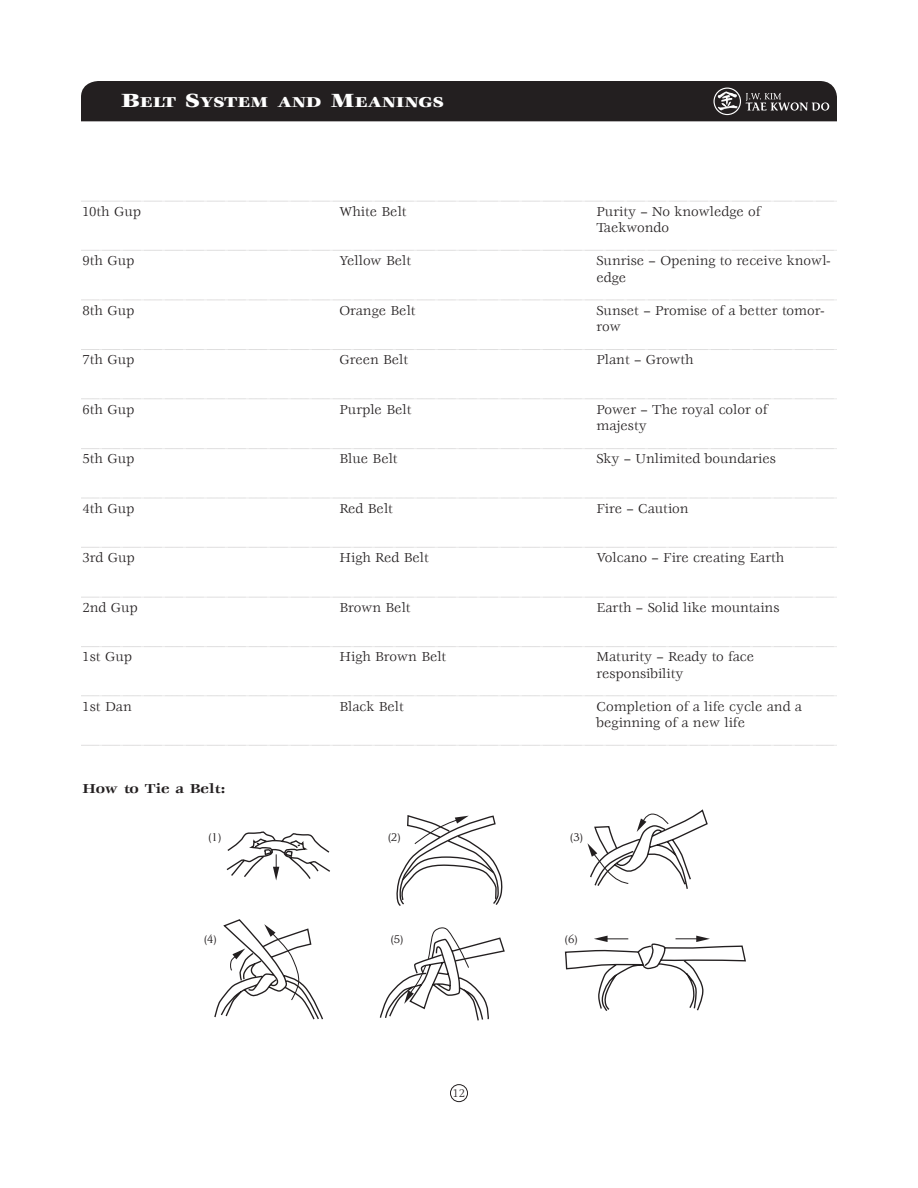
<style>
.page{position:relative;width:918px;height:1188px;background:#fff}
.page>*{position:absolute;margin:0;border:0;box-sizing:border-box;transform-origin:0 0}
.t1{font:900 15.75px "Veljovic Std";color:#fff;scale:1.2 1}
.t2{font:14.25px/16.5px "Veljovic Std";color:#231f20}
.t3{font:700 14.25px "Veljovic Std";color:#231f20;scale:1.11 1}
.t4{font:12px "Veljovic Std";color:#231f20}
.t5{font:10.8px "Leawood";color:#231f20}
.s1{font-size:21px}
</style>
<div class="page">
<div style="left:81px;top:81px;width:756px;height:40px;background:#231f20"></div>
<div style="left:450px;top:1084px;width:18px;height:18px;border:1px solid #231f20;border-radius:50%"></div>
<svg style="left:81px;top:201px;width:756px;height:1px"></svg>
<svg style="left:81px;top:250px;width:756px;height:1px"></svg>
<svg style="left:81px;top:300px;width:753px;height:1px"></svg>
<svg style="left:81px;top:349px;width:756px;height:1px"></svg>
<svg style="left:81px;top:448px;width:756px;height:1px"></svg>
<svg style="left:81px;top:498px;width:756px;height:1px"></svg>
<svg style="left:81px;top:547px;width:756px;height:1px"></svg>
<svg style="left:81px;top:597px;width:756px;height:1px"></svg>
<svg style="left:81px;top:646px;width:756px;height:1px"></svg>
<svg style="left:81px;top:745px;width:756px;height:1px"></svg>
<svg style="left:214px;top:809px;width:532px;height:212px"></svg>
<svg style="left:404px;top:1001px;width:10px;height:3px"></svg>
<svg style="left:455px;top:816px;width:14px;height:3px"></svg>
<svg style="left:229px;top:819px;width:400px;height:182px"></svg>
<svg style="left:587px;top:812px;width:123px;height:130px"></svg>
<p class="t1" style="left:121px;top:93px;width:27px"><span class="s1">B</span>ELT</p>
<p class="t1" style="left:185px;top:93px;width:36px"><span class="s1">S</span>YSTEM</p>
<p class="t1" style="left:278px;top:93px;width:14px">AND</p>
<p class="t1" style="left:331px;top:93px;width:33px"><span class="s1">M</span>EAN</p>
<p class="t1" style="left:396px;top:93px;width:19px">INGS</p>
<p class="t2" style="left:82px;top:204px;width:60px">10th Gup</p>
<p class="t2" style="left:82px;top:253px;width:53px">9th Gup</p>
<p class="t2" style="left:82px;top:303px;width:53px">8th Gup</p>
<p class="t2" style="left:82px;top:352px;width:53px">7th Gup</p>
<p class="t2" style="left:82px;top:402px;width:53px">6th Gup</p>
<p class="t2" style="left:82px;top:451px;width:53px">5th Gup</p>
<p class="t2" style="left:82px;top:501px;width:53px">4th Gup</p>
<p class="t2" style="left:82px;top:550px;width:54px">3rd Gup</p>
<p class="t2" style="left:82px;top:600px;width:57px">2nd Gup</p>
<p class="t2" style="left:82px;top:649px;width:51px">1st Gup</p>
<p class="t2" style="left:82px;top:699px;width:51px">1st Dan</p>
<p class="t3" style="left:82px;top:781px;width:131px">How to Tie a Belt:</p>
<p class="t5" style="left:208px;top:831px;width:16px">(1)</p>
<p class="t2" style="left:340px;top:204px;width:69px">White Belt</p>
<p class="t2" style="left:340px;top:253px;width:73px">Yellow Belt</p>
<p class="t2" style="left:340px;top:303px;width:78px">Orange Belt</p>
<p class="t2" style="left:340px;top:352px;width:70px">Green Belt</p>
<p class="t2" style="left:340px;top:402px;width:73px">Purple Belt</p>
<p class="t2" style="left:340px;top:451px;width:60px">Blue Belt</p>
<p class="t2" style="left:340px;top:501px;width:55px">Red Belt</p>
<p class="t2" style="left:340px;top:550px;width:91px">High Red Belt</p>
<p class="t2" style="left:340px;top:600px;width:73px">Brown Belt</p>
<p class="t2" style="left:340px;top:649px;width:108px">High Brown Belt</p>
<p class="t2" style="left:340px;top:699px;width:66px">Black Belt</p>
<p class="t2" style="left:597px;top:204px;width:166px">Purity – No knowledge of<br>Taekwondo</p>
<p class="t2" style="left:597px;top:253px;width:235px">Sunrise – Opening to receive knowl&shy;edge</p>
<p class="t2" style="left:597px;top:303px;width:230px">Sunset – Promise of a better tomor&shy;row</p>
<p class="t2" style="left:597px;top:352px;width:99px">Plant – Growth</p>
<p class="t2" style="left:597px;top:402px;width:173px">Power – The royal color of</p>
<p class="t2" style="left:597px;top:418px;width:52px">majesty</p>
<p class="t2" style="left:597px;top:451px;width:181px">Sky – Unlimited boundaries</p>
<p class="t2" style="left:597px;top:501px;width:94px">Fire – Caution</p>
<p class="t2" style="left:597px;top:550px;width:189px">Volcano – Fire creating Earth</p>
<p class="t2" style="left:597px;top:600px;width:184px">Earth – Solid like mountains</p>
<p class="t2" style="left:597px;top:649px;width:159px">Maturity – Ready to face</p>
<p class="t2" style="left:597px;top:666px;width:88px">responsibility</p>
<p class="t2" style="left:597px;top:699px;width:207px">Completion of a life cycle and a beginning of a new life</p>
<p class="t5" style="left:387px;top:831px;width:16px">(2)</p>
<p class="t5" style="left:570px;top:831px;width:16px">(3)</p>
<p class="t5" style="left:203px;top:933px;width:16px">(4)</p>
<p class="t5" style="left:390px;top:933px;width:16px">(5)</p>
<p class="t5" style="left:564px;top:933px;width:16px">(6)</p>
<p class="t4" style="left:453px;top:1086px;width:14px">12</p>
</div>
